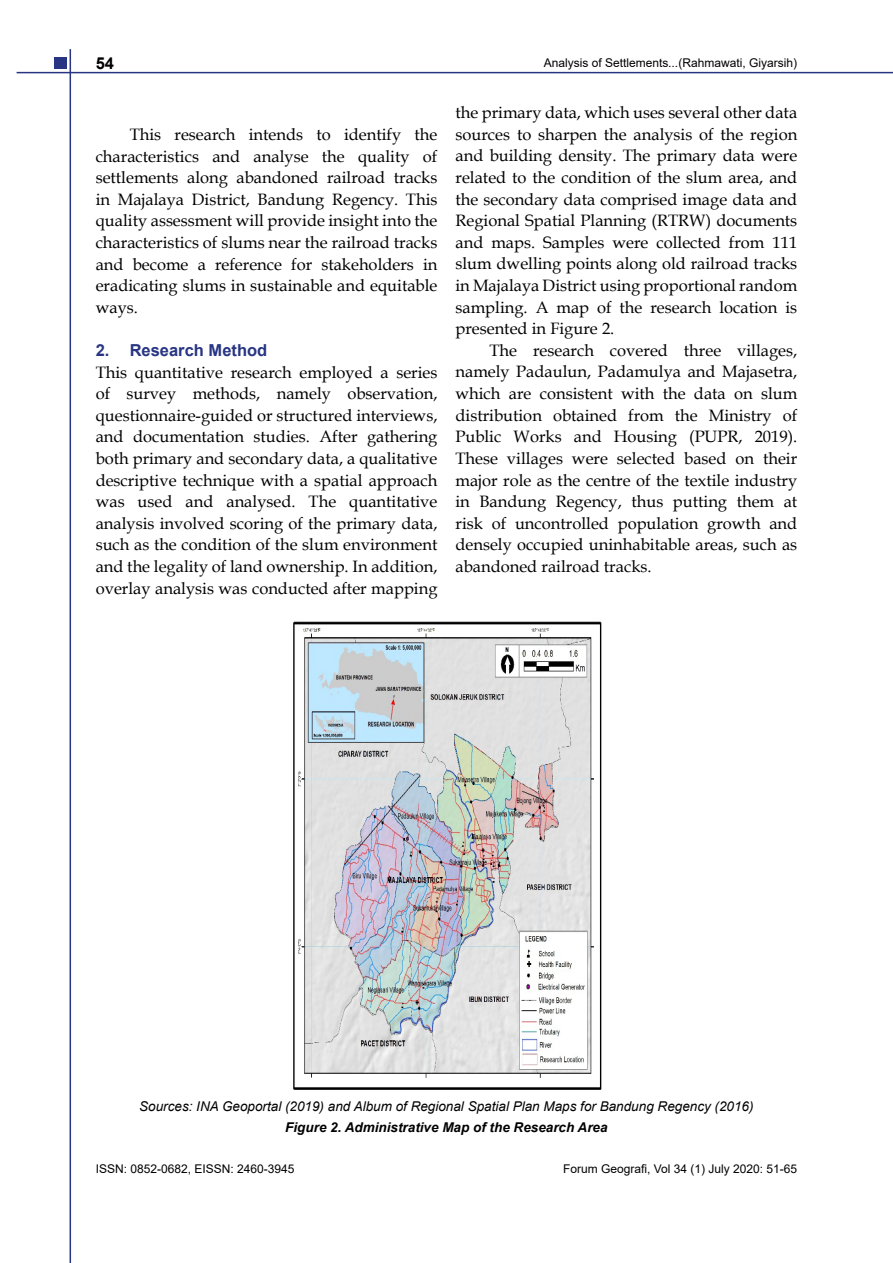
<style>
.page{position:relative;width:893px;height:1263px;background:#fff}
.page>*{position:absolute;margin:0;border:0;box-sizing:border-box;transform-origin:0 0}
.t1{font:16.5px/21.6px "Book Antiqua";color:#000;text-align:justify}
.t2{font:700 16.5px "Arial";color:#283583}
.t3{font:700 16.5px "Arial";color:#000}
.t4{font:italic 13.5px "Arial";color:#000}
.t5{font:italic 700 13.5px "Arial";color:#000}
.t6{font:12px "Arial";color:#000}
.s1{font-style:italic}
</style>
<div class="page">
<hr style="left:70px;top:49px;width:1px;height:1214px;background:#283583">
<hr style="left:17px;top:72px;width:876px;height:1px;background:#283583">
<div style="left:55px;top:57px;width:12px;height:12px;background:#283583"></div>
<img style="left:293px;top:621px;width:309px;height:469px">
<p class="t3" style="left:96px;top:52px;width:20px">54</p>
<p class="t6" style="left:544px;top:55px;width:255px">Analysis of Settlements<span class="s1">...</span>(Rahmawati, Giyarsih)</p>
<p class="t1" style="left:96px;top:123px;width:343px;text-indent:34px">This research intends to identify the characteristics and analyse the quality of settlements along abandoned railroad tracks in Majalaya District, Bandung Regency. This quality assessment will provide insight into the characteristics of slums near the railroad tracks and become a reference for stakeholders in eradicating slums in sustainable and equitable ways.</p>
<p class="t2" style="left:96px;top:338px;width:173px">2. Research Method</p>
<p class="t1" style="left:96px;top:361px;width:343px">This quantitative research employed a series of survey methods, namely observation, questionnaire-guided or structured interviews, and documentation studies. After gathering both primary and secondary data, a qualitative descriptive technique with a spatial approach was used and analysed. The quantitative analysis involved scoring of the primary data, such as the condition of the slum environment and the legality of land ownership. In addition, overlay analysis was conducted after mapping</p>
<p class="t1" style="left:455px;top:101px;width:343px">the primary data, which uses several other data sources to sharpen the analysis of the region and building density. The primary data were related to the condition of the slum area, and the secondary data comprised image data and Regional Spatial Planning (RTRW) documents and maps. Samples were collected from 111 slum dwelling points along old railroad tracks in Majalaya District using proportional random sampling. A map of the research location is presented in Figure 2.</p>
<p class="t1" style="left:455px;top:339px;width:343px;text-indent:34px">The research covered three villages, namely Padaulun, Padamulya and Majasetra, which are consistent with the data on slum distribution obtained from the Ministry of Public Works and Housing (PUPR, 2019).<br>These villages were selected based on their major role as the centre of the textile industry in Bandung Regency, thus putting them at risk of uncontrolled population growth and densely occupied uninhabitable areas, such as abandoned railroad tracks.</p>
<p class="t4" style="left:139px;top:1098px;width:616px">Sources: INA Geoportal (2019) and Album of Regional Spatial Plan Maps for Bandung Regency (2016)</p>
<p class="t5" style="left:285px;top:1118px;width:324px">Figure 2. Administrative Map of the Research Area</p>
<p class="t6" style="left:96px;top:1160px;width:200px">ISSN: 0852-0682, EISSN: 2460-3945</p>
<p class="t6" style="left:563px;top:1160px;width:236px">Forum Geografi, Vol 34 (1) July 2020: 51-65</p>
</div>
